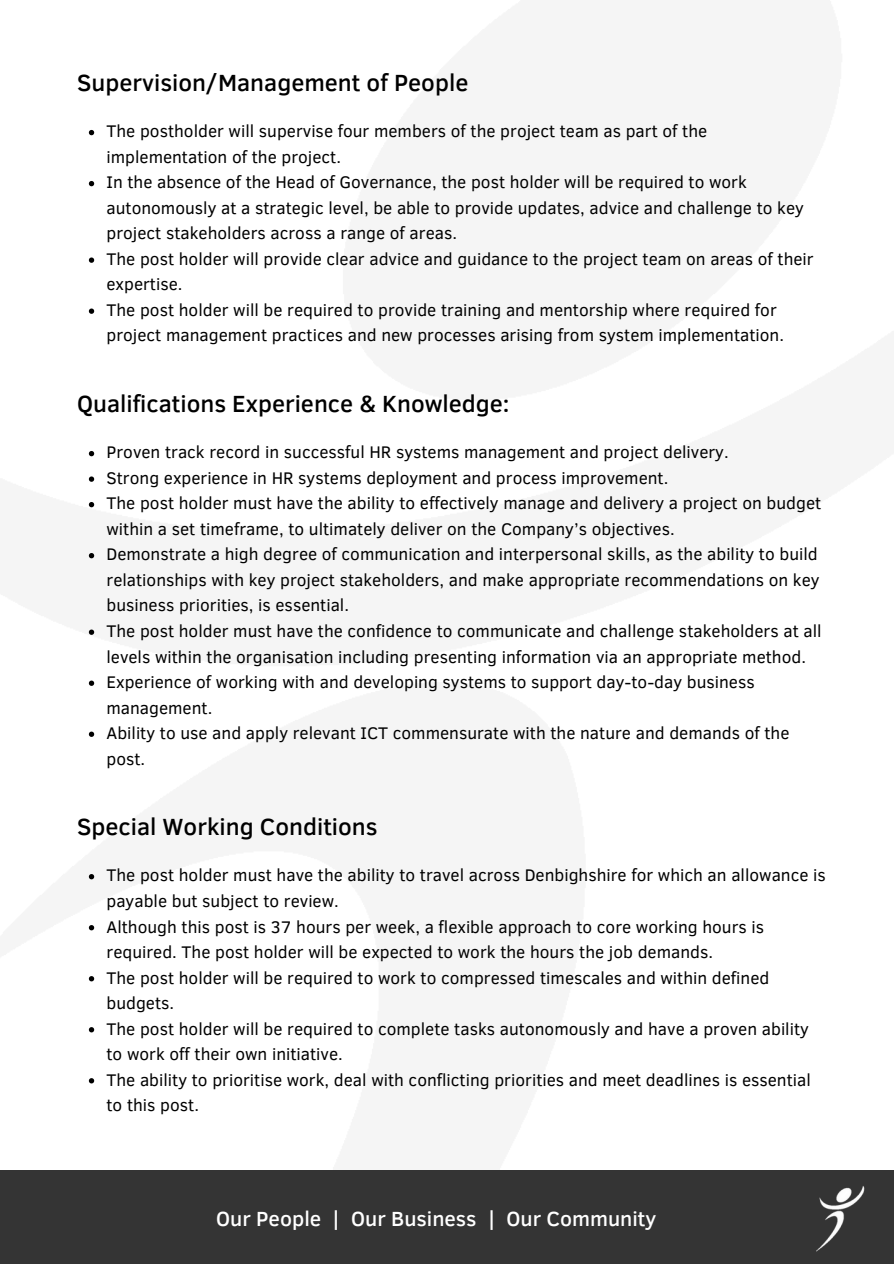
<style>
.page{position:relative;width:894px;height:1264px;background:#fff}
.page>*{position:absolute;margin:0;border:0;box-sizing:border-box;transform-origin:0 0}
.t1{font:500 24px "Clear Sans";color:#000}
.t2{font:500 21px "Clear Sans";color:#fff}
.t3{font:17.25px/25.5px "Clear Sans";color:#000}
</style>
<div class="page">
<svg style="left:89px;top:130px;width:5px;height:5px"></svg>
<svg style="left:89px;top:181px;width:5px;height:5px"></svg>
<svg style="left:89px;top:257px;width:5px;height:6px"></svg>
<svg style="left:89px;top:308px;width:5px;height:6px"></svg>
<svg style="left:89px;top:451px;width:5px;height:5px"></svg>
<svg style="left:89px;top:476px;width:5px;height:6px"></svg>
<svg style="left:89px;top:502px;width:5px;height:5px"></svg>
<svg style="left:89px;top:553px;width:5px;height:5px"></svg>
<svg style="left:89px;top:629px;width:5px;height:6px"></svg>
<svg style="left:89px;top:680px;width:5px;height:6px"></svg>
<svg style="left:89px;top:731px;width:5px;height:6px"></svg>
<svg style="left:89px;top:874px;width:5px;height:5px"></svg>
<svg style="left:89px;top:925px;width:5px;height:5px"></svg>
<svg style="left:89px;top:976px;width:5px;height:5px"></svg>
<svg style="left:89px;top:1027px;width:5px;height:5px"></svg>
<svg style="left:89px;top:1078px;width:5px;height:5px"></svg>
<div style="left:0;top:1170px;width:893px;height:93px;background:#343434"></div>
<img style="left:816px;top:1186px;width:49px;height:66px">
<h1 class="t1" style="left:77px;top:65px;width:392px">Supervision/Management of People</h1>
<p class="t3" style="left:106px;top:118px;width:602px">The postholder will supervise four members of the project team as part of the implementation of the project.</p>
<p class="t3" style="left:106px;top:169px;width:698px">In the absence of the Head of Governance, the post holder will be required to work autonomously at a strategic level, be able to provide updates, advice and challenge to key project stakeholders across a range of areas.</p>
<p class="t3" style="left:106px;top:245px;width:708px">The post holder will provide clear advice and guidance to the project team on areas of their expertise.</p>
<p class="t3" style="left:106px;top:296px;width:678px">The post holder will be required to provide training and mentorship where required for project management practices and new processes arising from system implementation.</p>
<h1 class="t1" style="left:77px;top:386px;width:434px">Qualifications Experience &amp; Knowledge:</h1>
<p class="t3" style="left:106px;top:439px;width:623px">Proven track record in successful HR systems management and project delivery.</p>
<p class="t3" style="left:106px;top:464px;width:563px">Strong experience in HR systems deployment and process improvement.</p>
<p class="t3" style="left:106px;top:490px;width:716px">The post holder must have the ability to effectively manage and delivery a project on budget within a set timeframe, to ultimately deliver on the Company’s objectives.</p>
<p class="t3" style="left:106px;top:541px;width:714px;text-align:justify">Demonstrate a high degree of communication and interpersonal skills, as the ability to build relationships with key project stakeholders, and make appropriate recommendations on key business priorities, is essential.</p>
<p class="t3" style="left:106px;top:617px;width:716px">The post holder must have the confidence to communicate and challenge stakeholders at all levels within the organisation including presenting information via an appropriate method.</p>
<p class="t3" style="left:106px;top:668px;width:649px">Experience of working with and developing systems to support day-to-day business management.</p>
<p class="t3" style="left:106px;top:719px;width:684px">Ability to use and apply relevant ICT commensurate with the nature and demands of the post.</p>
<h1 class="t1" style="left:77px;top:808px;width:302px">Special Working Conditions</h1>
<p class="t3" style="left:106px;top:861px;width:720px">The post holder must have the ability to travel across Denbighshire for which an allowance is payable but subject to review.</p>
<p class="t3" style="left:106px;top:912px;width:659px">Although this post is 37 hours per week, a flexible approach to core working hours is required. The post holder will be expected to work the hours the job demands.</p>
<p class="t3" style="left:106px;top:963px;width:664px">The post holder will be required to work to compressed timescales and within defined budgets.</p>
<p class="t3" style="left:106px;top:1014px;width:703px">The post holder will be required to complete tasks autonomously and have a proven ability to work off their own initiative.</p>
<p class="t3" style="left:106px;top:1065px;width:705px">The ability to prioritise work, deal with conflicting priorities and meet deadlines is essential to this post.</p>
<p class="t2" style="left:216px;top:1203px;width:441px">Our People | Our Business | Our Community</p>
</div>
